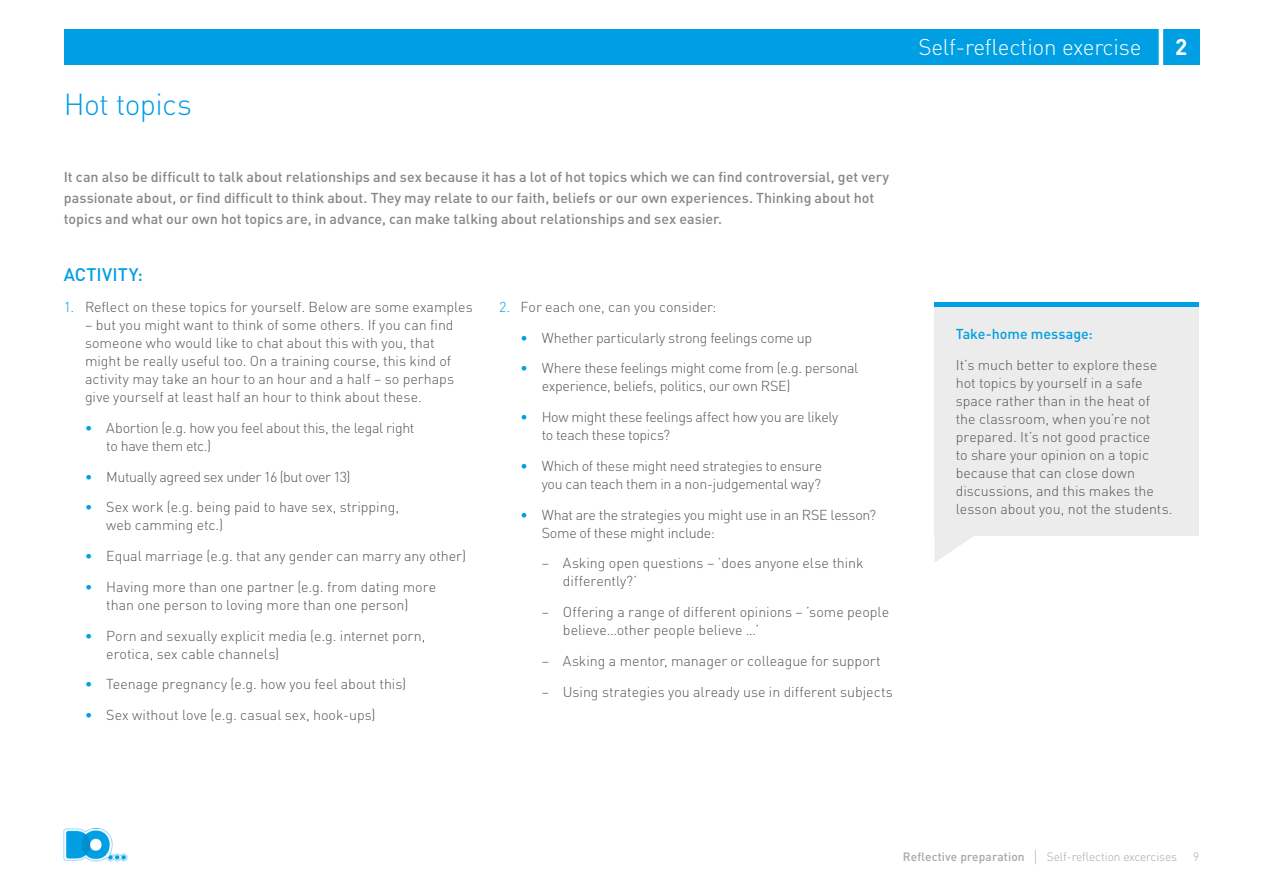
<style>
.page{position:relative;width:1263px;height:893px;background:#fff}
.page>*{position:absolute;margin:0;border:0;box-sizing:border-box;transform-origin:0 0}
.t1{font:300 30px "DIN";letter-spacing:-.02em;color:#009ee3}
.t2{font:300 22.5px "DIN";letter-spacing:-.01em;color:#fff}
.t3{font:700 22.5px "DIN";color:#fff}
.t4{font:500 18px "DIN";letter-spacing:.01em;color:#009ee3}
.t5{font:300 14.25px/18px "DIN";letter-spacing:-.005em;color:#565655}
.t6{font:500 14.25px/21px "DIN";color:#868786}
.t7{font:300 14.25px "DIN";letter-spacing:-.03em;color:#565655}
.t8{font:500 14.25px "DIN";color:#009ee3}
.t9{font:300 12px "DIN";letter-spacing:-.01em;color:#a7a7a8}
.s1{color:#009ee3}
.s2{font-weight:500;color:#009ee3}
.s3{font-weight:500}
.s4{font-size:16.8px}
</style>
<div class="page">
<img style="left:63px;top:828px;width:65px;height:33px">
<div style="left:64px;top:29px;width:1135px;height:35px;background:#009ee3"></div>
<hr style="left:1159px;top:26px;width:4px;height:41px;background:#fff">
<div style="left:934px;top:306px;width:265px;height:229px;background:#ececec"></div>
<hr style="left:934px;top:302px;width:265px;height:4px;background:#009ee3">
<svg style="left:934px;top:535px;width:41px;height:27px"></svg>
<h1 class="t1" style="left:64px;top:86px;width:130px">Hot topics</h1>
<p class="t6" style="left:64px;top:166px;width:827px">It can also be difficult to talk about relationships and sex because it has a lot of hot topics which we can find controversial, get very passionate about, or find difficult to think about. They may relate to our faith, beliefs or our own experiences. Thinking about hot topics and what our own hot topics are, in advance, can make talking about relationships and sex easier.</p>
<p class="t4" style="left:64px;top:263px;width:81px">ACTIVITY:</p>
<p class="t5" style="left:64px;top:298px;width:411px"><span class="s1">1.</span> Reflect on these topics for yourself. Below are some examples</p>
<p class="t5" style="left:85px;top:316px;width:370px">– but you might want to think of some others. If you can find someone who would like to chat about this with you, that might be really useful too. On a training course, this kind of activity may take an hour to an hour and a half – so perhaps give yourself at least half an hour to think about these.</p>
<p class="t5" style="left:106px;top:418px;width:310px;text-indent:-21px"><span class="s2">•</span> Abortion (e.g. how you feel about this, the legal right to have them etc.)</p>
<p class="t7" style="left:85px;top:468px;width:267px"><span class="s2">•</span> Mutually agreed sex under 16 (but over 13)</p>
<p class="t5" style="left:106px;top:498px;width:294px;text-indent:-21px"><span class="s2">•</span> Sex work (e.g. being paid to have sex, stripping, web camming etc.)</p>
<p class="t5" style="left:85px;top:547px;width:383px"><span class="s2">•</span> Equal marriage (e.g. that any gender can marry any other)</p>
<p class="t5" style="left:85px;top:577px;width:353px;text-align:center"><span class="s2">•</span> Having more than one partner (e.g. from dating more than one person to loving more than one person)</p>
<p class="t5" style="left:106px;top:626px;width:320px;text-indent:-21px"><span class="s2">•</span> Porn and sexually explicit media (e.g. internet porn, erotica, sex cable channels)</p>
<p class="t5" style="left:85px;top:675px;width:323px"><span class="s2">•</span> Teenage pregnancy (e.g. how you feel about this)</p>
<p class="t5" style="left:85px;top:706px;width:292px"><span class="s2">•</span> Sex without love (e.g. casual sex, hook-ups)</p>
<p class="t5" style="left:499px;top:298px;width:219px"><span class="s1">2.</span> For each one, can you consider:</p>
<p class="t5" style="left:520px;top:328px;width:293px"><span class="s2">•</span> Whether particularly strong feelings come up</p>
<p class="t5" style="left:542px;top:359px;width:318px;text-indent:-21px"><span class="s2">•</span> Where these feelings might come from (e.g. personal experience, beliefs, politics, our own RSE)</p>
<p class="t5" style="left:542px;top:408px;width:298px;text-indent:-21px"><span class="s2">•</span> How might these feelings affect how you are likely to teach these topics?</p>
<p class="t5" style="left:520px;top:457px;width:303px;text-align:right"><span class="s2">•</span> Which of these might need strategies to ensure you can teach them in a non-judgemental way?</p>
<p class="t5" style="left:542px;top:505px;width:336px;text-indent:-21px"><span class="s2">•</span> What are the strategies you might use in an RSE lesson?<br>Some of these might include:</p>
<p class="t5" style="left:563px;top:554px;width:302px;text-indent:-21px">– Asking open questions – ’does anyone else think differently?’</p>
<p class="t5" style="left:563px;top:603px;width:328px;text-indent:-21px">– Offering a range of different opinions – ’some people believe…other people believe …’</p>
<p class="t5" style="left:542px;top:652px;width:341px">– Asking a mentor, manager or colleague for support</p>
<p class="t5" style="left:542px;top:682px;width:353px">– Using strategies you already use in different subjects</p>
<h2 class="t2" style="left:918px;top:33px;width:224px">Self-reflection exercise</h2>
<h2 class="t3" style="left:1175px;top:32px;width:14px">2</h2>
<p class="t8" style="left:956px;top:325px;width:139px">Take-home message:</p>
<p class="t5" style="left:956px;top:356px;width:218px">It’s much better to explore these hot topics by yourself in a safe space rather than in the heat of the classroom, when you’re not prepared. It’s not good practice<br>to share your opinion on a topic because that can close down discussions, and this makes the lesson about you, not the students.</p>
<p class="t9" style="left:903px;top:850px;width:276px"><span class="s3">Reflective preparation</span> <span class="s4">|</span> Self-reflection excercises</p>
<p class="t9" style="left:1193px;top:849px;width:8px">9</p>
</div>
